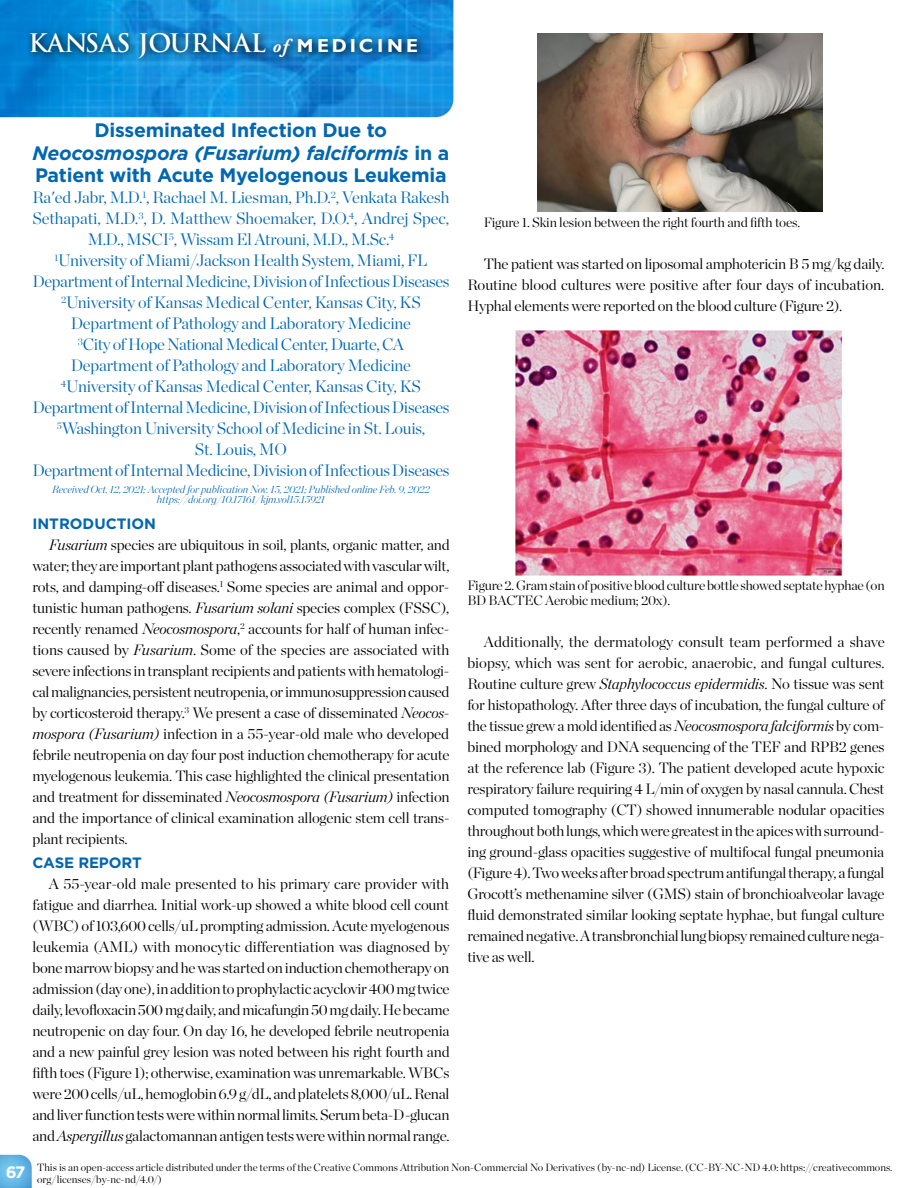
<style>
.page{position:relative;width:918px;height:1188px;background:#fff}
.page>*{position:absolute;margin:0;border:0;box-sizing:border-box;transform-origin:0 0}
.t1{font:700 24.9px "Trajan Pro";color:#fff}
.t2{font:700 19.5px/22.5px "Gotham";letter-spacing:-.01em;color:#0067b1;text-align:center}
.t3{font:300 16.5px/21px "Chronicle Display";letter-spacing:-.02em;color:#0067b1;text-align:center}
.t4{font:700 16.5px "Gotham";color:#fff}
.t5{font:300 15px/21px "Chronicle Display";letter-spacing:-.02em;color:#000;text-align:justify}
.t6{font:700 15px "Gotham";color:#0067b1}
.t7{font:300 13.5px/15px "Chronicle Display";letter-spacing:-.015em;color:#000}
.t8{font:300 10.5px/12px "Chronicle Display";color:#000}
.t9{font:italic 200 10.5px/10.5px "Chronicle Display";letter-spacing:-.01em;color:#0067b1;text-align:center}
.s1{font-family:"Adobe Garamond Pro";font-style:italic;font-size:18.75px}
.s2{font-family:"Gill Sans";font-size:18.75px}
.s3{font-style:italic}
</style>
<div class="page">
<img style="left:0;top:0;width:453px;height:117px">
<svg style="left:0;top:1154px;width:32px;height:34px"></svg>
<svg style="left:26px;top:27px;width:402px;height:41px;background:#107abd"></svg>
<img style="left:538px;top:34px;width:284px;height:178px">
<img style="left:515px;top:331px;width:328px;height:244px">
<h1 class="t1" style="left:28px;top:28px;width:391px">KANSAS JOURNAL <span class="s1">of</span> <span class="s2">M EDIC I N E</span></h1>
<h2 class="t2" style="left:32px;top:119px;width:419px">Disseminated Infection Due to<br><span class="s3">Neocosmospora (Fusarium) falciformis</span> in a<br>Patient with Acute Myelogenous Leukemia</h2>
<p class="t3" style="left:32px;top:186px;width:419px">Ra'ed Jabr, M.D.<sup>1</sup>, Rachael M. Liesman, Ph.D.<sup>2</sup>, Venkata Rakesh Sethapati, M.D.<sup>3</sup>, D. Matthew Shoemaker, D.O.<sup>4</sup>, Andrej Spec, M.D., MSCI<sup>5</sup>, Wissam El Atrouni, M.D., M.Sc.<sup>4<br>1</sup>University of Miami/Jackson Health System, Miami, FL Department of Internal Medicine, Division of Infectious Diseases <sup>2</sup>University of Kansas Medical Center, Kansas City, KS Department of Pathology and Laboratory Medicine<br><sup>3</sup>City of Hope National Medical Center, Duarte, CA<br>Department of Pathology and Laboratory Medicine <sup>4</sup>University of Kansas Medical Center, Kansas City, KS Department of Internal Medicine, Division of Infectious Diseases <sup>5</sup>Washington University School of Medicine in St. Louis,<br>St. Louis, MO<br>Department of Internal Medicine, Division of Infectious Diseases</p>
<p class="t9" style="left:52px;top:483px;width:379px">Received Oct. 12, 2021; Accepted for publication Nov. 15, 2021; Published online Feb. 9, 2022 https://doi.org/10.17161/kjm.vol15.15921</p>
<p class="t6" style="left:32px;top:513px;width:125px">INTRODUCTION</p>
<p class="t5" style="left:32px;top:533px;width:419px;text-indent:17px"><span class="s3">Fusarium</span> species are ubiquitous in soil, plants, organic matter, and water; they are important plant pathogens associated with vascular wilt, rots, and damping-off diseases.<sup>1</sup> Some species are animal and oppor&shy;tunistic human pathogens. <span class="s3">Fusarium solani</span> species complex (FSSC), recently renamed <span class="s3">Neocosmospora</span>,<sup>2</sup> accounts for half of human infec&shy;tions caused by <span class="s3">Fusarium</span>. Some of the species are associated with severe infections in transplant recipients and patients with hematologi&shy;cal malignancies, persistent neutropenia, or immunosuppression caused by corticosteroid therapy.<sup>3</sup> We present a case of disseminated <span class="s3">Neocos&shy;mospora (Fusarium)</span> infection in a 55-year-old male who developed febrile neutropenia on day four post induction chemotherapy for acute myelogenous leukemia. This case highlighted the clinical presentation and treatment for disseminated <span class="s3">Neocosmospora (Fusarium)</span> infection and the importance of clinical examination allogenic stem cell trans&shy;plant recipients.</p>
<p class="t6" style="left:32px;top:852px;width:111px">CASE REPORT</p>
<p class="t5" style="left:32px;top:872px;width:419px;text-indent:17px">A 55-year-old male presented to his primary care provider with fatigue and diarrhea. Initial work-up showed a white blood cell count (WBC) of 103,600 cells/uL prompting admission. Acute myelogenous leukemia (AML) with monocytic differentiation was diagnosed by bone marrow biopsy and he was started on induction chemotherapy on admission (day one), in addition to prophylactic acyclovir 400 mg twice daily, levofloxacin 500 mg daily, and micafungin 50 mg daily. He became neutropenic on day four. On day 16, he developed febrile neutropenia and a new painful grey lesion was noted between his right fourth and fifth toes (Figure 1); otherwise, examination was unremarkable. WBCs were 200 cells/uL, hemoglobin 6.9 g/dL, and platelets 8,000/uL. Renal and liver function tests were within normal limits. Serum beta-D-glucan and <span class="s3">Aspergillus</span> galactomannan antigen tests were within normal range.</p>
<p class="t7" style="left:484px;top:214px;width:318px">Figure 1. Skin lesion between the right fourth and fifth toes.</p>
<p class="t5" style="left:467px;top:252px;width:419px;text-indent:16px">The patient was started on liposomal amphotericin B 5 mg/kg daily.<br>Routine blood cultures were positive after four days of incubation.<br>Hyphal elements were reported on the blood culture (Figure 2).</p>
<p class="t7" style="left:467px;top:577px;width:419px">Figure 2. Gram stain of positive blood culture bottle showed septate hyphae (on<br>BD BACTEC Aerobic medium; 20x).</p>
<p class="t5" style="left:467px;top:630px;width:419px;text-indent:16px">Additionally, the dermatology consult team performed a shave biopsy, which was sent for aerobic, anaerobic, and fungal cultures.<br>Routine culture grew <span class="s3">Staphylococcus epidermidis</span>. No tissue was sent for histopathology. After three days of incubation, the fungal culture of the tissue grew a mold identified as <span class="s3">Neocosmospora falciformis</span> by com&shy;bined morphology and DNA sequencing of the TEF and RPB2 genes at the reference lab (Figure 3). The patient developed acute hypoxic respiratory failure requiring 4 L/min of oxygen by nasal cannula. Chest computed tomography (CT) showed innumerable nodular opacities throughout both lungs, which were greatest in the apices with surround&shy;ing ground-glass opacities suggestive of multifocal fungal pneumonia (Figure 4). Two weeks after broad spectrum antifungal therapy, a fungal Grocott’s methenamine silver (GMS) stain of bronchioalveolar lavage fluid demonstrated similar looking septate hyphae, but fungal culture remained negative. A transbronchial lung biopsy remained culture nega&shy;tive as well.</p>
<p class="t4" style="left:6px;top:1161px;width:21px">67</p>
<p class="t8" style="left:37px;top:1160px;width:857px">This is an open-access article distributed under the terms of the Creative Commons Attribution Non-Commercial No Derivatives (by-nc-nd) License. (CC-BY-NC-ND 4.0: https://creativecommons. org/licenses/by-nc-nd/4.0/)</p>
</div>
